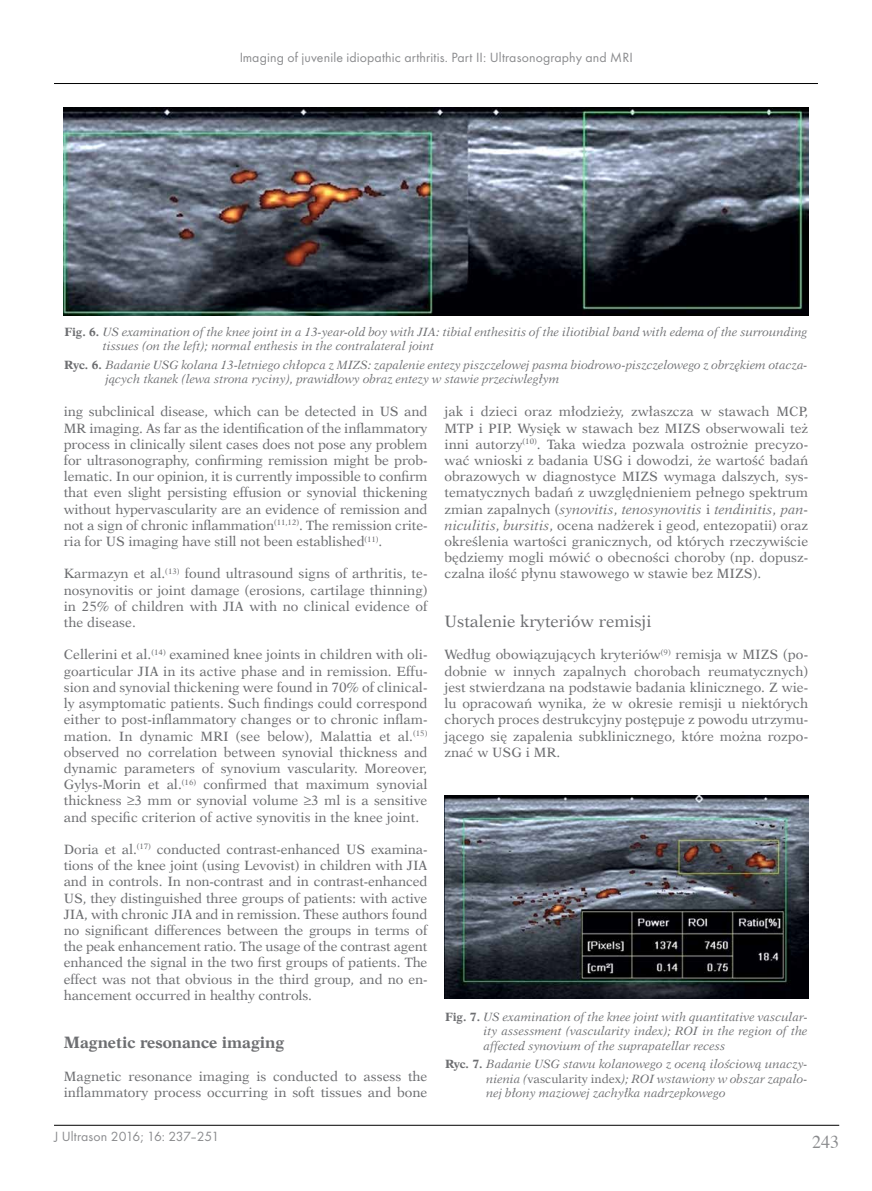
<style>
.page{position:relative;width:872px;height:1191px;background:#fff}
.page>*{position:absolute;margin:0;border:0;box-sizing:border-box;transform-origin:0 0}
.t1{font:18px "Times";color:#6d6e71}
.t2{font:16.5px "Dutch 823 EU";color:#6d6e71}
.t3{font:700 16.5px "Dutch 823 EU";color:#6d6e71}
.t4{font:13.8px "Futura TCE";letter-spacing:.01em;color:#6d6e71}
.t5{font:13.5px/16.2px "Dutch 823 EU";color:#6d6e71;text-align:justify}
.t6{font:italic 12px/14.4px "Dutch 823 EU";color:#6d6e71}
.s1{font-weight:700;font-style:normal}
.s2{font-style:italic}
.s3{font-style:normal}
</style>
<div class="page">
<hr style="left:54px;top:1125px;width:785px;height:1px;background:#000">
<hr style="left:54px;top:83px;width:764px;height:1px;background:#000">
<img style="left:64px;top:108px;width:744px;height:207px">
<img style="left:444px;top:795px;width:364px;height:203px">
<p class="t4" style="left:239px;top:49px;width:395px">Imaging of juvenile idiopathic arthritis. Part II: Ultrasonography and MRI</p>
<p class="t6" style="left:103px;top:325px;width:706px;text-indent:-38px"><span class="s1">Fig. 6.</span> US examination of the knee joint in a 13-year-old boy with JIA: tibial enthesitis of the iliotibial band with edema of the surrounding tissues (on the left); normal enthesis in the contralateral joint</p>
<p class="t6" style="left:105px;top:358px;width:703px;text-indent:-41px"><span class="s1">Ryc. 6.</span> Badanie USG kolana 13-letniego chłopca z MIZS: zapalenie entezy piszczelowej pasma biodrowo-piszczelowego z obrzękiem otacza&shy;jących tkanek (lewa strona ryciny), prawidłowy obraz entezy w stawie przeciwległym</p>
<p class="t5" style="left:64px;top:404px;width:365px">ing subclinical disease, which can be detected in US and MR imaging. As far as the identification of the inflammatory process in clinically silent cases does not pose any problem for ultrasonography, confirming remission might be prob&shy;lematic. In our opinion, it is currently impossible to confirm that even slight persisting effusion or synovial thickening without hypervascularity are an evidence of remission and not a sign of chronic inflammation<sup>(11,12)</sup>. The remission crite&shy;ria for US imaging have still not been established<sup>(11)</sup>.</p>
<p class="t5" style="left:64px;top:566px;width:365px">Karmazyn et al.<sup>(13)</sup> found ultrasound signs of arthritis, te&shy;nosynovitis or joint damage (erosions, cartilage thinning) in 25% of children with JIA with no clinical evidence of the disease.</p>
<p class="t5" style="left:64px;top:647px;width:365px">Cellerini et al.<sup>(14)</sup> examined knee joints in children with oli&shy;goarticular JIA in its active phase and in remission. Effu&shy;sion and synovial thickening were found in 70% of clinical&shy;ly asymptomatic patients. Such findings could correspond either to post-inflammatory changes or to chronic inflam&shy;mation. In dynamic MRI (see below), Malattia et al.<sup>(15) </sup>observed no correlation between synovial thickness and dynamic parameters of synovium vascularity. Moreover, Gylys-Morin et al.<sup>(16)</sup> confirmed that maximum synovial thickness ≥3 mm or synovial volume ≥3 ml is a sensitive and specific criterion of active synovitis in the knee joint.</p>
<p class="t5" style="left:64px;top:841px;width:365px">Doria et al.<sup>(17)</sup> conducted contrast-enhanced US examina&shy;tions of the knee joint (using Levovist) in children with JIA and in controls. In non-contrast and in contrast-enhanced US, they distinguished three groups of patients: with active JIA, with chronic JIA and in remission. These authors found no significant differences between the groups in terms of the peak enhancement ratio. The usage of the contrast agent enhanced the signal in the two first groups of patients. The effect was not that obvious in the third group, and no en&shy;hancement occurred in healthy controls.</p>
<p class="t3" style="left:64px;top:1032px;width:222px">Magnetic resonance imaging</p>
<p class="t5" style="left:64px;top:1068px;width:365px">Magnetic resonance imaging is conducted to assess the inflammatory process occurring in soft tissues and bone</p>
<p class="t4" style="left:54px;top:1128px;width:167px">J Ultrason 2016; 16: 237–251</p>
<p class="t5" style="left:444px;top:404px;width:365px">jak i dzieci oraz młodzieży, zwłaszcza w stawach MCP, MTP i PIP. Wysięk w stawach bez MIZS obserwowali też inni autorzy<sup>(10)</sup>. Taka wiedza pozwala ostrożnie precyzo&shy;wać wnioski z badania USG i dowodzi, że wartość badań obrazowych w diagnostyce MIZS wymaga dalszych, sys&shy;tematycznych badań z uwzględnieniem pełnego spektrum zmian zapalnych (<span class="s2">synovitis</span>, <span class="s2">tenosynovitis</span> i <span class="s2">tendinitis</span>, <span class="s2">pan&shy;niculitis</span>, <span class="s2">bursitis</span>, ocena nadżerek i geod, entezopatii) oraz określenia wartości granicznych, od których rzeczywiście będziemy mogli mówić o obecności choroby (np. dopusz&shy;czalna ilość płynu stawowego w stawie bez MIZS).</p>
<p class="t2" style="left:444px;top:611px;width:208px">Ustalenie kryteriów remisji</p>
<p class="t5" style="left:444px;top:647px;width:365px">Według obowiązujących kryteriów<sup>(9)</sup> remisja w MIZS (po&shy;dobnie w innych zapalnych chorobach reumatycznych) jest stwierdzana na podstawie badania klinicznego. Z wie&shy;lu opracowań wynika, że w okresie remisji u niektórych chorych proces destrukcyjny postępuje z powodu utrzymu&shy;jącego się zapalenia subklinicznego, które można rozpo&shy;znać w USG i MR.</p>
<p class="t6" style="left:483px;top:1009px;width:325px;text-align:justify;text-indent:-38px"><span class="s1">Fig. 7.</span> US examination of the knee joint with quantitative vascular&shy;ity assessment (vascularity index); ROI in the region of the affected synovium of the suprapatellar recess</p>
<p class="t6" style="left:486px;top:1057px;width:323px;text-align:justify;text-indent:-41px"><span class="s1">Ryc. 7.</span> Badanie USG stawu kolanowego z oceną ilościową unaczy&shy;nienia (<span class="s3">vascularity index</span>); ROI wstawiony w obszar zapalo&shy;nej błony maziowej zachyłka nadrzepkowego</p>
<h1 class="t1" style="left:812px;top:1125px;width:28px">243</h1>
</div>
